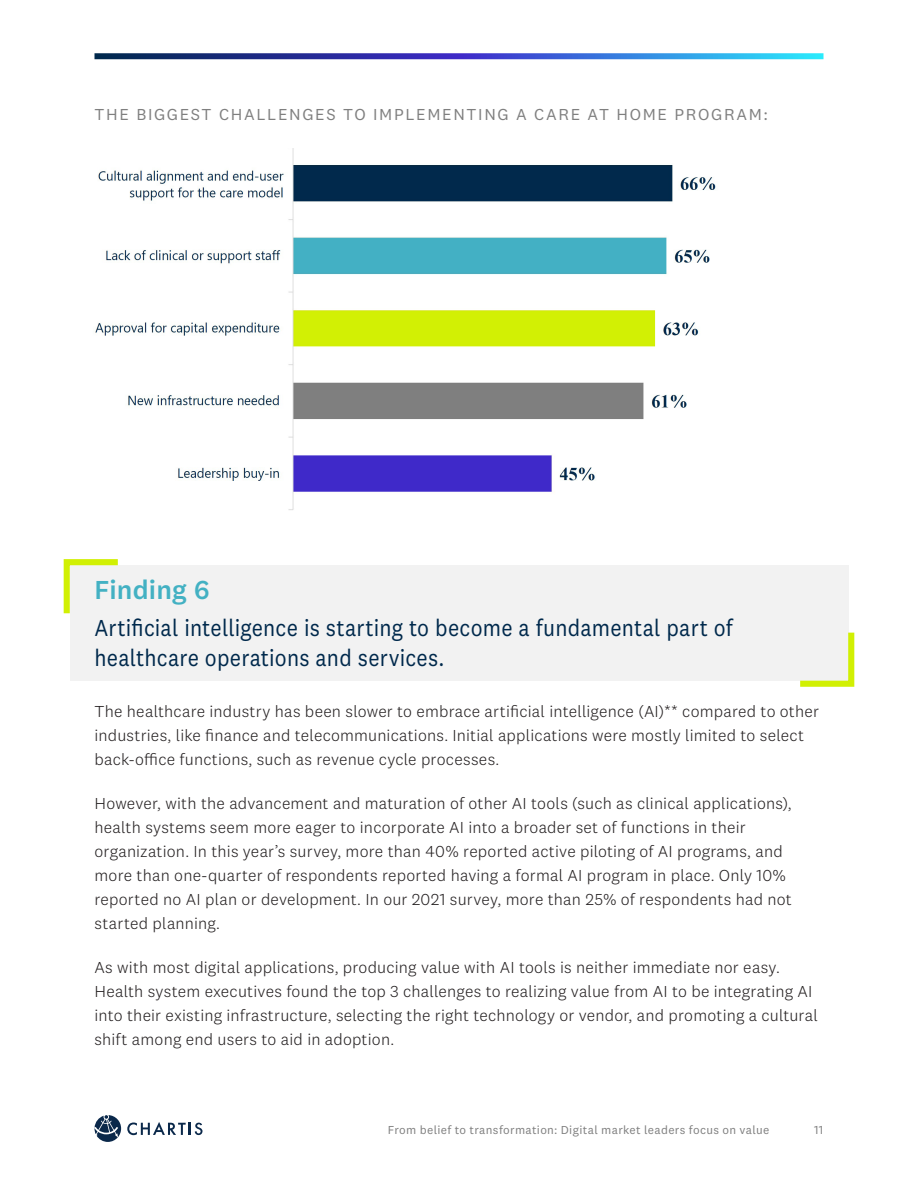
<style>
.page{position:relative;width:918px;height:1188px;background:#fff}
.page>*{position:absolute;margin:0;border:0;box-sizing:border-box;transform-origin:0 0}
.Chartis_-_Heading_2{font:500 27px "National 2";letter-spacing:.005em;color:#43b1c3}
.Chartis_-_Dek{font:24px/30px "National 2";letter-spacing:.01em;color:#00294c;scale:.9 1}
.Chartis_-_Body{font:300 16.5px/24px "National 2";letter-spacing:.015em;color:#231f20}
.Chartis_-_Figure_Title{font:16.5px "National 2";letter-spacing:.1em;color:#7f7f7f}
.t1{font:12px "National 2";letter-spacing:.03em;color:#7f7f7f}
</style>
<div class="page">
<svg style="left:95px;top:1115px;width:26px;height:27px"></svg>
<svg style="left:127px;top:1122px;width:75px;height:13px"></svg>
<svg style="left:94px;top:53px;width:730px;height:6px;background:#3260b9"></svg>
<div style="left:70px;top:565px;width:778px;height:115px;background:#f2f2f2"></div>
<svg style="left:63px;top:559px;width:55px;height:55px"></svg>
<svg style="left:799px;top:631px;width:56px;height:56px"></svg>
<img style="left:95px;top:148px;width:621px;height:362px">
<p class="Chartis_-_Figure_Title" style="left:94px;top:104px;width:675px">THE BIGGEST CHALLENGES TO IMPLEMENTING A CARE AT HOME PROGRAM:</p>
<p class="Chartis_-_Heading_2" style="left:94px;top:573px;width:117px">Finding 6</p>
<p class="Chartis_-_Dek" style="left:94px;top:612px;width:711px">Artificial intelligence is starting to become a fundamental part of healthcare operations and services.</p>
<p class="Chartis_-_Body" style="left:94px;top:699px;width:726px">The healthcare industry has been slower to embrace artificial intelligence (AI)** compared to other industries, like finance and telecommunications. Initial applications were mostly limited to select back-office functions, such as revenue cycle processes.</p>
<p class="Chartis_-_Body" style="left:94px;top:791px;width:699px">However, with the advancement and maturation of other AI tools (such as clinical applications), health systems seem more eager to incorporate AI into a broader set of functions in their organization. In this year’s survey, more than 40% reported active piloting of AI programs, and more than one-quarter of respondents reported having a formal AI program in place. Only 10% reported no AI plan or development. In our 2021 survey, more than 25% of respondents had not started planning.</p>
<p class="Chartis_-_Body" style="left:94px;top:955px;width:725px">As with most digital applications, producing value with AI tools is neither immediate nor easy.<br>Health system executives found the top 3 challenges to realizing value from AI to be integrating AI into their existing infrastructure, selecting the right technology or vendor, and promoting a cultural shift among end users to aid in adoption.</p>
<p class="t1" style="left:388px;top:1123px;width:383px">From belief to transformation: Digital market leaders focus on value</p>
<p class="t1" style="left:814px;top:1123px;width:11px">11</p>
</div>
